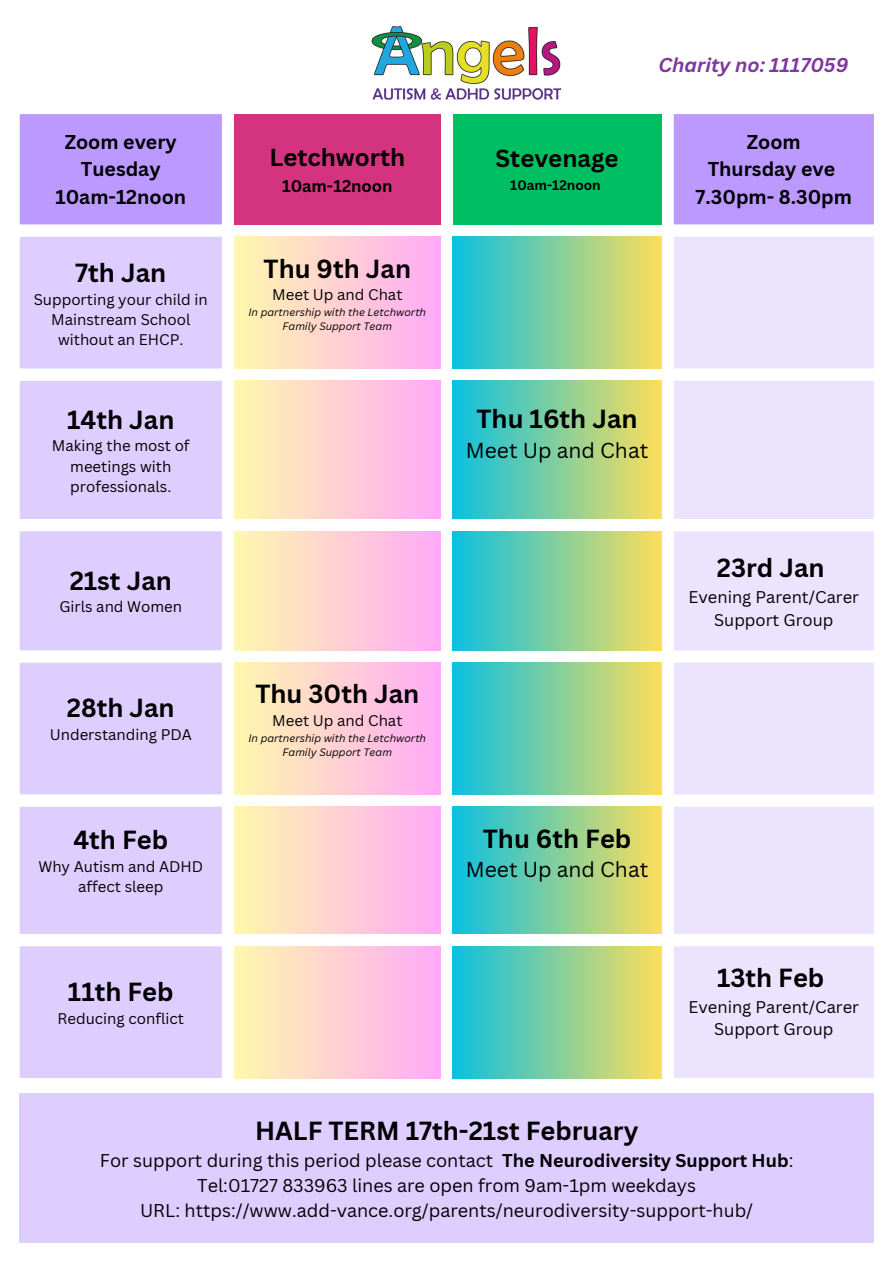
<style>
.page{position:relative;width:894px;height:1264px;background:#fff}
.page>*{position:absolute;margin:0;border:0;box-sizing:border-box;transform-origin:0 0}
.t1{font:700 25.5px "Canva Sans";color:#000}
.t2{font:700 24px "Canva Sans";color:#000}
.t3{font:21px "Canva Sans";color:#000}
.t4{font:700 19.5px/27.2px "Canva Sans";color:#000;text-align:center}
.t5{font:italic 700 19.5px "Canva Sans";color:#7f389f}
.t6{font:18px "Canva Sans";color:#000}
.t7{font:16.5px/22.8px "Canva Sans";color:#000;text-align:center}
.t8{font:700 16.5px "Canva Sans";color:#000}
.t9{font:15px/20.1px "Canva Sans";color:#000;text-align:center}
.t10{font:700 13.5px "Canva Sans";color:#000}
.t11{font:italic 10.5px/14px "Canva Sans";color:#000;text-align:center}
.s1{font-weight:700}
</style>
<div class="page">
<svg style="left:20px;top:114px;width:853px;height:110px;background:#bfa0fe"></svg>
<div style="left:234px;top:114px;width:206px;height:110px;background:#d3337f"></div>
<div style="left:452px;top:114px;width:209px;height:110px;background:#00bf63"></div>
<svg style="left:20px;top:237px;width:202px;height:841px;background:#e0d0ff"></svg>
<svg style="left:674px;top:237px;width:199px;height:841px;background:#ede5ff"></svg>
<div style="left:234px;top:237px;width:206px;height:131px;background:linear-gradient(to right,#fff7ad,#ffaaf7)"></div>
<div style="left:452px;top:237px;width:209px;height:131px;background:linear-gradient(to right,#0ac0e0,#fcde5b)"></div>
<div style="left:234px;top:381px;width:206px;height:138px;background:linear-gradient(to right,#fff7ad,#ffaaf7)"></div>
<div style="left:452px;top:381px;width:209px;height:138px;background:linear-gradient(to right,#0ac0e0,#fcde5b)"></div>
<div style="left:234px;top:531px;width:206px;height:119px;background:linear-gradient(to right,#fff7ad,#ffaaf7)"></div>
<div style="left:452px;top:531px;width:209px;height:119px;background:linear-gradient(to right,#0ac0e0,#fcde5b)"></div>
<div style="left:234px;top:662px;width:206px;height:132px;background:linear-gradient(to right,#fff7ad,#ffaaf7)"></div>
<div style="left:452px;top:662px;width:209px;height:132px;background:linear-gradient(to right,#0ac0e0,#fcde5b)"></div>
<div style="left:234px;top:806px;width:206px;height:128px;background:linear-gradient(to right,#fff7ad,#ffaaf7)"></div>
<div style="left:452px;top:806px;width:209px;height:128px;background:linear-gradient(to right,#0ac0e0,#fcde5b)"></div>
<div style="left:234px;top:946px;width:206px;height:132px;background:linear-gradient(to right,#fff7ad,#ffaaf7)"></div>
<div style="left:452px;top:946px;width:209px;height:132px;background:linear-gradient(to right,#0ac0e0,#fcde5b)"></div>
<img style="left:371px;top:26px;width:191px;height:119px">
<div style="left:20px;top:1093px;width:853px;height:150px;background:#decdff"></div>
<p class="t4" style="left:65px;top:128px;width:114px">Zoom every<br>Tuesday</p>
<h1 class="t4" style="left:55px;top:182px;width:132px">10am-12noon</h1>
<p class="t1" style="left:75px;top:255px;width:92px">7th Jan</p>
<p class="t9" style="left:34px;top:289px;width:175px">Supporting your child in<br>Mainstream School without an EHCP.</p>
<p class="t1" style="left:67px;top:401px;width:109px">14th Jan</p>
<p class="t9" style="left:52px;top:435px;width:139px">Making the most of meetings with professionals.</p>
<p class="t1" style="left:70px;top:562px;width:104px">21st Jan</p>
<p class="t9" style="left:59px;top:596px;width:124px">Girls and Women</p>
<p class="t1" style="left:67px;top:690px;width:109px">28th Jan</p>
<p class="t9" style="left:50px;top:724px;width:144px">Understanding PDA</p>
<p class="t1" style="left:73px;top:822px;width:96px">4th Feb</p>
<p class="t9" style="left:38px;top:856px;width:166px">Why Autism and ADHD affect sleep</p>
<p class="t1" style="left:68px;top:973px;width:107px">11th Feb</p>
<p class="t9" style="left:58px;top:1007px;width:128px">Reducing conflict</p>
<p class="t2" style="left:269px;top:140px;width:137px">Letchworth</p>
<p class="t8" style="left:282px;top:174px;width:112px">10am-12noon</p>
<p class="t1" style="left:263px;top:250px;width:149px">Thu 9th Jan</p>
<p class="t9" style="left:272px;top:284px;width:132px">Meet Up and Chat</p>
<p class="t11" style="left:248px;top:305px;width:179px">In partnership with the Letchworth<br>Family Support Team</p>
<p class="t1" style="left:255px;top:676px;width:165px">Thu 30th Jan</p>
<p class="t9" style="left:272px;top:710px;width:132px">Meet Up and Chat</p>
<p class="t11" style="left:248px;top:731px;width:179px">In partnership with the Letchworth<br>Family Support Team</p>
<p class="t2" style="left:495px;top:141px;width:124px">Stevenage</p>
<p class="t10" style="left:510px;top:175px;width:92px">10am-12noon</p>
<p class="t5" style="left:658px;top:51px;width:191px">Charity no: 1117059</p>
<p class="t4" style="left:746px;top:128px;width:55px">Zoom</p>
<p class="t4" style="left:707px;top:155px;width:129px">Thursday eve</p>
<p class="t4" style="left:695px;top:182px;width:158px">7.30pm- 8.30pm</p>
<p class="t1" style="left:476px;top:400px;width:162px">Thu 16th Jan</p>
<p class="t3" style="left:466px;top:435px;width:184px">Meet Up and Chat</p>
<p class="t1" style="left:716px;top:550px;width:109px">23rd Jan</p>
<p class="t7" style="left:688px;top:585px;width:172px">Evening Parent/Carer<br>Support Group</p>
<p class="t1" style="left:482px;top:820px;width:150px">Thu 6th Feb</p>
<p class="t3" style="left:466px;top:854px;width:184px">Meet Up and Chat</p>
<p class="t1" style="left:716px;top:959px;width:109px">13th Feb</p>
<p class="t7" style="left:688px;top:994px;width:172px">Evening Parent/Carer<br>Support Group</p>
<p class="t1" style="left:255px;top:1113px;width:385px">HALF TERM 17th-21st February</p>
<p class="t6" style="left:100px;top:1148px;width:695px">For support during this period please contact <span class="s1">The Neurodiversity Support Hub</span>:</p>
<p class="t6" style="left:197px;top:1172px;width:500px">Tel:01727 833963 lines are open from 9am-1pm weekdays</p>
<p class="t6" style="left:140px;top:1197px;width:614px">URL: https://www.add-vance.org/parents/neurodiversity-support-hub/</p>
</div>
